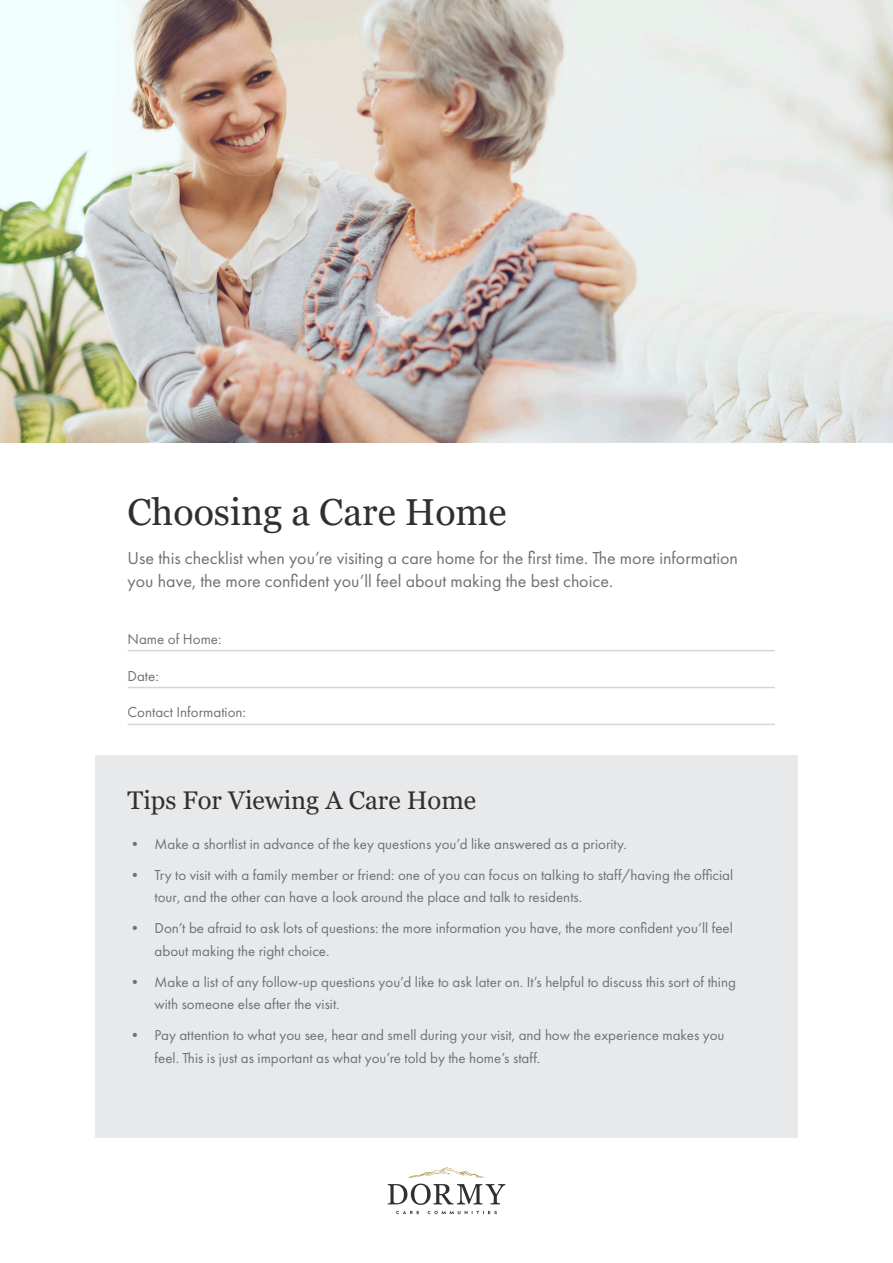
<style>
.page{position:relative;width:893px;height:1263px;background:#fff}
.page>*{position:absolute;margin:0;border:0;box-sizing:border-box;transform-origin:0 0}
.t1{font:37.5px "Georgia";color:#312f30}
.t2{font:25.5px "Georgia";color:#312f30}
.t3{font:18px/22.5px "Futura PT";color:#707174}
.t4{font:15px/22.5px "Futura PT";color:#707174}
</style>
<div class="page">
<div style="left:95px;top:755px;width:703px;height:382px;background:#e8e9ea"></div>
<hr style="left:128px;top:650px;width:647px;height:1px;background:#d5d6d8">
<hr style="left:128px;top:687px;width:647px;height:1px;background:#d5d6d8">
<hr style="left:128px;top:724px;width:647px;height:1px;background:#d5d6d8">
<img style="left:0;top:0;width:893px;height:442px">
<svg style="left:396px;top:1211px;width:23px;height:3px"></svg>
<svg style="left:428px;top:1211px;width:69px;height:3px"></svg>
<svg style="left:388px;top:1167px;width:117px;height:38px"></svg>
<h1 class="t1" style="left:128px;top:489px;width:381px">Choosing a Care Home</h1>
<h1 class="t3" style="left:128px;top:547px;width:612px">Use this checklist when you’re visiting a care home for the first time. The more information you have, the more confident you’ll feel about making the best choice.</h1>
<h1 class="t4" style="left:128px;top:628px;width:96px">Name of Home:</h1>
<h1 class="t4" style="left:128px;top:664px;width:33px">Date:</h1>
<h1 class="t4" style="left:128px;top:701px;width:120px">Contact Information:</h1>
<h1 class="t2" style="left:128px;top:785px;width:350px">Tips For Viewing A Care Home</h1>
<p class="t4" style="left:128px;top:832px;width:501px">• Make a shortlist in advance of the key questions you’d like answered as a priority.</p>
<p class="t4" style="left:155px;top:863px;width:580px;text-indent:-27px">• Try to visit with a family member or friend: one of you can focus on talking to staff/having the official tour, and the other can have a look around the place and talk to residents.</p>
<p class="t4" style="left:155px;top:917px;width:580px;text-indent:-27px">• Don’t be afraid to ask lots of questions: the more information you have, the more confident you’ll feel about making the right choice.</p>
<p class="t4" style="left:155px;top:970px;width:583px;text-indent:-27px">• Make a list of any follow-up questions you’d like to ask later on. It’s helpful to discuss this sort of thing with someone else after the visit.</p>
<p class="t4" style="left:155px;top:1024px;width:571px;text-indent:-27px">• Pay attention to what you see, hear and smell during your visit, and how the experience makes you feel. This is just as important as what you’re told by the home’s staff.</p>
</div>
